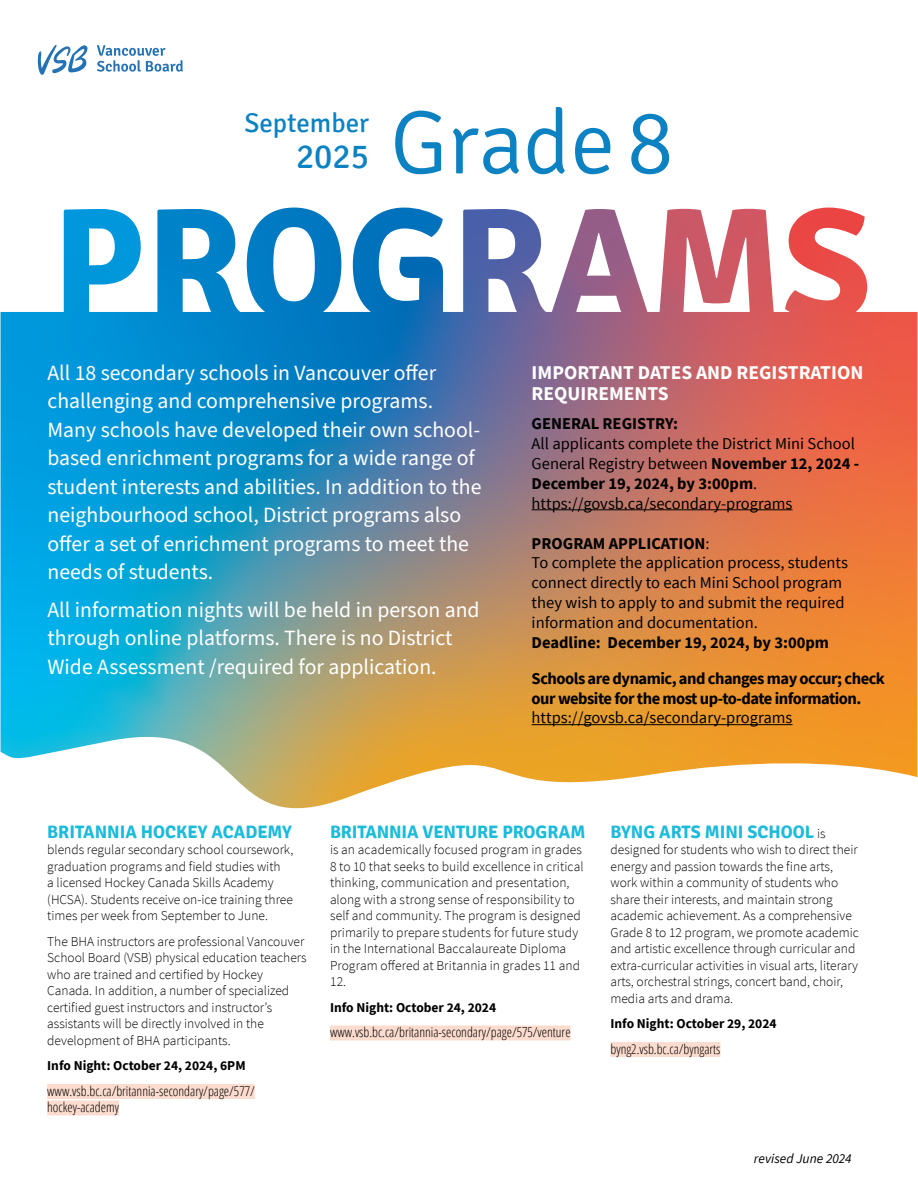
<style>
.page{position:relative;width:918px;height:1188px;background:#fff}
.page>*{position:absolute;margin:0;border:0;box-sizing:border-box;transform-origin:0 0}
.t1{font:300 90px "Signika";letter-spacing:-.005em;color:#0c82c2}
.t2{font:34.5px "Signika";color:#0c82c2}
.t3{font:27px "Signika";color:#0c82c2}
.t4{font:21.75px/28.5px "Source Sans 3";color:#fff}
.t5{font:700 19.5px/21px "Source Sans Pro";color:#fff}
.t6{font:700 18px "Signika";color:#1cbbdb}
.t7{font:16.5px/19.8px "Source Sans Pro";color:#000}
.t8{font:700 16.5px/36.2px "Source Sans Pro";letter-spacing:-.03em;color:#000}
.t9{font:700 16.5px "Source Sans Pro";color:#000101}
.t10{font:300 13.5px/16.5px "Source Sans Pro";color:#000}
.t11{font:300 13.5px/16.5px "Open Sans Condensed";color:#000}
.t12{font:700 13.5px "Source Sans Pro";color:#000}
.t13{font:italic 13.5px "Source Sans Pro";letter-spacing:.005em;color:#000}
.s1{font-weight:700}
.s2{color:#000101}
.s3{font-family:"Source Sans Pro";font-weight:300;font-size:13.5px;color:#000}
</style>
<div class="page">
<img style="left:1px;top:208px;width:916px;height:524px">
<svg style="left:0;top:732px;width:918px;height:384px"></svg>
<div style="left:47px;top:1084px;width:208px;height:15px;background:#fcdcce"></div>
<div style="left:47px;top:1100px;width:72px;height:15px;background:#fcdcce"></div>
<div style="left:330px;top:1025px;width:241px;height:15px;background:#fcdcce"></div>
<div style="left:610px;top:1042px;width:110px;height:15px;background:#fcdcce"></div>
<svg style="left:97px;top:45px;width:86px;height:27px"></svg>
<svg style="left:38px;top:45px;width:49px;height:30px"></svg>
<hr style="left:532px;top:509px;width:261px;height:1px;background:#000101">
<hr style="left:532px;top:724px;width:261px;height:1px;background:#000">
<h3 class="t3" style="left:244px;top:108px;width:126px">September</h3>
<h2 class="t2" style="left:296px;top:137px;width:75px">2025</h2>
<h1 class="t1" style="left:390px;top:94px;width:286px">Grade 8</h1>
<p class="t4" style="left:48px;top:359px;width:435px">All 18 secondary schools in Vancouver offer challenging and comprehensive programs.<br>Many schools have developed their own school&shy;based enrichment programs for a wide range of student interests and abilities. In addition to the neighbourhood school, District programs also offer a set of enrichment programs to meet the needs of students.</p>
<h3 class="t4" style="left:48px;top:596px;width:434px">All information nights will be held in person and through online platforms. There is no District<br>Wide Assessment /required for application.</h3>
<h3 class="t5" style="left:532px;top:361px;width:333px">IMPORTANT DATES AND REGISTRATION<br>REQUIREMENTS</h3>
<p class="t9" style="left:532px;top:413px;width:148px">GENERAL REGISTRY:</p>
<p class="t7" style="left:532px;top:434px;width:329px">All applicants complete the District Mini School General Registry between <span class="s1">November 12, 2024 - December 19, 2024, by 3:00pm</span>. <span class="s2">https://govsb.ca/secondary-programs</span></p>
<p class="t7" style="left:532px;top:534px;width:318px"><span class="s1">PROGRAM APPLICATION</span>:<br>To complete the application process, students connect directly to each Mini School program they wish to apply to and submit the required information and documentation.</p>
<p class="t8" style="left:532px;top:624px;width:355px">Deadline: December 19, 2024, by 3:00pm<br>Schools are dynamic, and changes may occur; check</p>
<p class="t8" style="left:532px;top:680px;width:331px">our website for the most up-to-date information.</p>
<p class="t7" style="left:532px;top:708px;width:262px">https://govsb.ca/secondary-programs</p>
<h3 class="t6" style="left:47px;top:821px;width:246px">BRITANNIA HOCKEY ACADEMY</h3>
<p class="t10" style="left:47px;top:842px;width:248px">blends regular secondary school coursework, graduation programs and field studies with<br>a licensed Hockey Canada Skills Academy (HCSA). Students receive on-ice training three times per week from September to June.</p>
<p class="t10" style="left:47px;top:933px;width:261px">The BHA instructors are professional Vancouver School Board (VSB) physical education teachers who are trained and certified by Hockey Canada. In addition, a number of specialized certified guest instructors and instructor’s assistants will be directly involved in the development of BHA participants.</p>
<p class="t12" style="left:47px;top:1057px;width:200px">Info Night: October 24, 2024, 6PM</p>
<p class="t11" style="left:47px;top:1082px;width:209px">www.vsb.bc.ca/britannia-secondary/page/577/ hockey-academy</p>
<h3 class="t6" style="left:330px;top:821px;width:257px">BRITANNIA VENTURE PROGRAM</h3>
<p class="t10" style="left:330px;top:842px;width:255px">is an academically focused program in grades 8 to 10 that seeks to build excellence in critical thinking, communication and presentation, along with a strong sense of responsibility to self and community. The program is designed primarily to prepare students for future study in the International Baccalaureate Diploma Program offered at Britannia in grades 11 and 12.</p>
<p class="t12" style="left:330px;top:998px;width:168px">Info Night: October 24, 2024</p>
<p class="t11" style="left:330px;top:1024px;width:242px">www.vsb.bc.ca/britannia-secondary/page/575/venture</p>
<h3 class="t6" style="left:610px;top:821px;width:217px">BYNG ARTS MINI SCHOOL <span class="s3">is</span></h3>
<p class="t10" style="left:611px;top:842px;width:250px">designed for students who wish to direct their energy and passion towards the fine arts, work within a community of students who share their interests, and maintain strong academic achievement. As a comprehensive Grade 8 to 12 program, we promote academic and artistic excellence through curricular and extra-curricular activities in visual arts, literary arts, orchestral strings, concert band, choir, media arts and drama.</p>
<p class="t12" style="left:611px;top:1015px;width:168px">Info Night: October 29, 2024</p>
<p class="t11" style="left:611px;top:1040px;width:112px">byng2.vsb.bc.ca/byngarts</p>
<p class="t13" style="left:754px;top:1150px;width:99px">revised June 2024</p>
</div>
